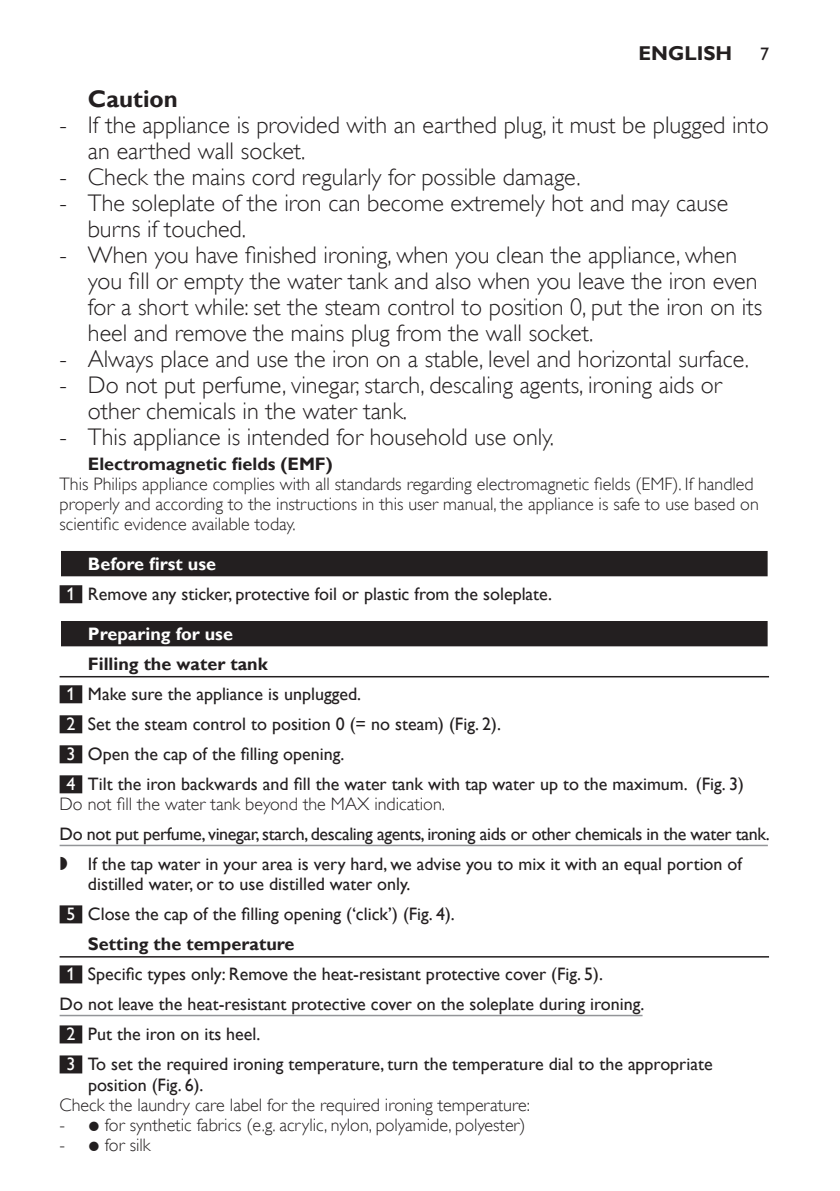
<style>
.page{position:relative;width:840px;height:1191px;background:#fff}
.page>*{position:absolute;margin:0;border:0;box-sizing:border-box;transform-origin:0 0}
.t1{font:24px/26px "Gill Sans Alt One WGL Light";color:#231f20}
.t2{font:700 24px "Gill Sans Alt One WGL";color:#231f20}
.t3{font:700 20px "Gill Sans Alt One WGL";color:#231f20}
.t4{font:18px/30px "Gill Sans Alt One WGL";color:#231f20}
.t5{font:18px/20px "Gill Sans Alt One WGL Light";color:#231f20}
.t6{font:18px/30px "Gill Sans Alt One WGL";letter-spacing:-.02em;color:#231f20}
.t7{font:700 18px "Gill Sans Alt One WGL";color:#231f20}
.t8{font:700 18px "Gill Sans Alt One WGL";color:#fff}
.s1{font-weight:700;color:#fff}
.s2{color:#fff}
.s3{font-weight:700}
.s4{font-family:"Philips Ll Font Plain"}
.s5{font-family:"Philipsfonta Plain"}
</style>
<div class="page">
<div style="left:60px;top:550px;width:708px;height:28px;background:#b8b6b7"></div>
<div style="left:61px;top:551px;width:706px;height:25px;background:#231f20"></div>
<div style="left:60px;top:585px;width:22px;height:18px;background:#231f20"></div>
<div style="left:60px;top:620px;width:708px;height:28px;background:#b1afb0"></div>
<div style="left:61px;top:621px;width:706px;height:25px;background:#231f20"></div>
<hr style="left:60px;top:676px;width:708px;height:1px;background:#231f20">
<div style="left:60px;top:685px;width:22px;height:18px;background:#231f20"></div>
<div style="left:60px;top:715px;width:22px;height:18px;background:#231f20"></div>
<div style="left:60px;top:745px;width:22px;height:18px;background:#231f20"></div>
<div style="left:60px;top:775px;width:22px;height:18px;background:#231f20"></div>
<hr style="left:60px;top:844px;width:707px;height:2px;background:#939598">
<div style="left:60px;top:905px;width:22px;height:18px;background:#231f20"></div>
<hr style="left:60px;top:956px;width:708px;height:1px;background:#231f20">
<div style="left:60px;top:965px;width:22px;height:18px;background:#231f20"></div>
<hr style="left:60px;top:1014px;width:582px;height:2px;background:#939598">
<div style="left:60px;top:1025px;width:22px;height:18px;background:#231f20"></div>
<div style="left:60px;top:1055px;width:22px;height:18px;background:#231f20"></div>
<p class="t3" style="left:638px;top:40px;width:95px">English</p>
<p class="t4" style="left:759px;top:39px;width:10px">7</p>
<h1 class="t2" style="left:88px;top:83px;width:91px">Caution</h1>
<h1 class="t1" style="left:88px;top:112px;width:682px;text-indent:-28px">- If the appliance is provided with an earthed plug, it must be plugged into an earthed wall socket.</h1>
<h1 class="t1" style="left:60px;top:164px;width:522px">- Check the mains cord regularly for possible damage.</h1>
<h1 class="t1" style="left:88px;top:190px;width:641px;text-indent:-28px">- The soleplate of the iron can become extremely hot and may cause burns if touched.</h1>
<p class="t1" style="left:88px;top:242px;width:675px;text-indent:-28px">- When you have finished ironing, when you clean the appliance, when you fill or empty the water tank and also when you leave the iron even for a short while: set the steam control to position 0, put the iron on its heel and remove the mains plug from the wall socket.</p>
<h1 class="t1" style="left:60px;top:346px;width:690px">- Always place and use the iron on a stable, level and horizontal surface.</h1>
<h1 class="t1" style="left:88px;top:372px;width:635px;text-indent:-28px">- Do not put perfume, vinegar, starch, descaling agents, ironing aids or other chemicals in the water tank.</h1>
<h1 class="t1" style="left:60px;top:424px;width:496px">- This appliance is intended for household use only.</h1>
<p class="t7" style="left:88px;top:452px;width:246px">Electromagnetic fields (EMF)</p>
<p class="t5" style="left:60px;top:474px;width:700px">This Philips appliance complies with all standards regarding electromagnetic fields (EMF). If handled properly and according to the instructions in this user manual, the appliance is safe to use based on scientific evidence available today.</p>
<p class="t4" style="left:66px;top:549px;width:487px;text-indent:22px"><span class="s1">Before first use<br></span><span class="s2">1</span> Remove any sticker, protective foil or plastic from the soleplate.</p>
<p class="t8" style="left:88px;top:622px;width:146px">Preparing for use</p>
<p class="t4" style="left:66px;top:649px;width:678px;text-indent:22px"><span class="s3">Filling the water tank<br></span><span class="s2">1</span> Make sure the appliance is unplugged.<br><span class="s2">2</span> Set the steam control to position 0 (= no steam) (Fig. 2).<br><span class="s2">3</span> Open the cap of the filling opening.<br><span class="s2">4</span> Tilt the iron backwards and fill the water tank with tap water up to the maximum. (Fig. 3)</p>
<p class="t5" style="left:60px;top:794px;width:387px">Do not fill the water tank beyond the MAX indication.</p>
<p class="t6" style="left:60px;top:819px;width:711px">Do not put perfume, vinegar, starch, descaling agents, ironing aids or other chemicals in the water tank. <span class="s4">,</span> If the tap water in your area is very hard, we advise you to mix it with an equal portion of</p>
<p class="t4" style="left:88px;top:869px;width:324px">distilled water, or to use distilled water only.</p>
<p class="t4" style="left:66px;top:899px;width:390px"><span class="s2">5</span> Close the cap of the filling opening (‘click’) (Fig. 4).</p>
<p class="t7" style="left:88px;top:932px;width:208px">Setting the temperature</p>
<p class="t4" style="left:66px;top:959px;width:538px"><span class="s2">1</span> Specific types only: Remove the heat-resistant protective cover (Fig. 5).</p>
<p class="t4" style="left:60px;top:989px;width:586px">Do not leave the heat-resistant protective cover on the soleplate during ironing.</p>
<p class="t4" style="left:66px;top:1019px;width:195px"><span class="s2">2</span> Put the iron on its heel.</p>
<p class="t4" style="left:66px;top:1049px;width:647px"><span class="s2">3</span> To set the required ironing temperature, turn the temperature dial to the appropriate</p>
<p class="t4" style="left:88px;top:1069px;width:117px">position (Fig. 6).</p>
<p class="t5" style="left:60px;top:1094px;width:471px">Check the laundry care label for the required ironing temperature:</p>
<p class="t5" style="left:60px;top:1114px;width:467px">- <span class="s5">1</span> for synthetic fabrics (e.g. acrylic, nylon, polyamide, polyester)</p>
<p class="t5" style="left:60px;top:1134px;width:92px">- <span class="s5">1</span> for silk</p>
</div>
